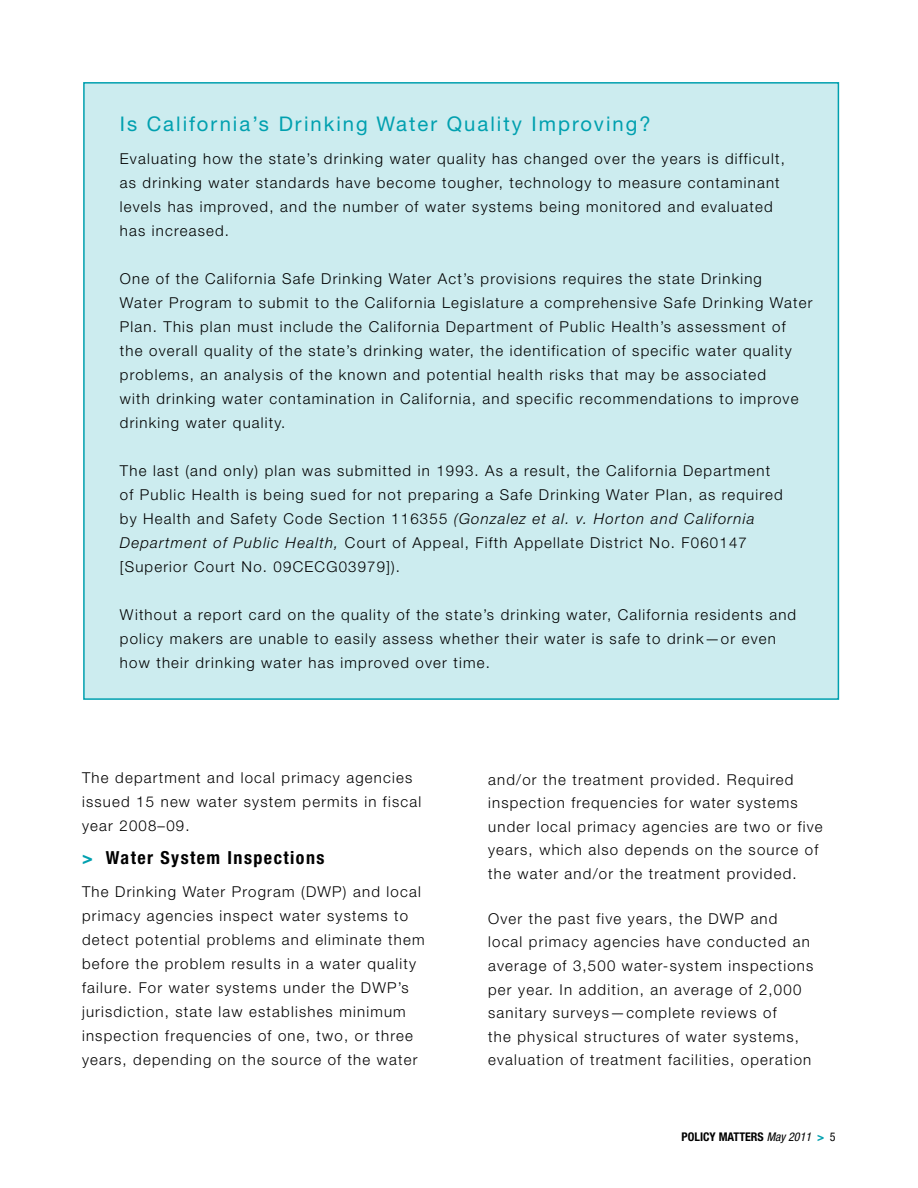
<style>
.page{position:relative;width:918px;height:1188px;background:#fff}
.page>*{position:absolute;margin:0;border:0;box-sizing:border-box;transform-origin:0 0}
.t1{font:20.25px "Helvetica Neue CE";letter-spacing:.1em;color:#00a0af}
.t2{font:700 condensed 18px "Helvetica Neue";letter-spacing:.08em;color:#000}
.t3{font:300 15px/24px "Helvetica Neue";letter-spacing:.08em;color:#000}
.t4{font:700 condensed 12px "Helvetica Neue";color:#000}
.t5{font:italic condensed 12px "Helvetica Neue";color:#000}
.s1{font-style:italic}
.s2{color:#00a0af}
.s3{font-weight:700;font-style:normal;color:#00a0af}
.s4{font-style:normal}
</style>
<div class="page">
<div style="left:83px;top:82px;width:756px;height:618px;background:#ccecef;border:2px solid #00a0af"></div>
<h1 class="t1" style="left:120px;top:111px;width:532px">Is California’s Drinking Water Quality Improving?</h1>
<p class="t3" style="left:120px;top:146px;width:666px">Evaluating how the state’s drinking water quality has changed over the years is difficult, as drinking water standards have become tougher, technology to measure contaminant levels has improved, and the number of water systems being monitored and evaluated has increased.</p>
<p class="t3" style="left:120px;top:266px;width:694px">One of the California Safe Drinking Water Act’s provisions requires the state Drinking<br>Water Program to submit to the California Legislature a comprehensive Safe Drinking Water Plan. This plan must include the California Department of Public Health’s assessment of<br>the overall quality of the state’s drinking water, the identification of specific water quality problems, an analysis of the known and potential health risks that may be associated<br>with drinking water contamination in California, and specific recommendations to improve drinking water quality.</p>
<p class="t3" style="left:120px;top:458px;width:664px">The last (and only) plan was submitted in 1993. As a result, the California Department of Public Health is being sued for not preparing a Safe Drinking Water Plan, as required by Health and Safety Code Section 116355 <span class="s1">(Gonzalez et al. v. Horton and California Department of Public Health,</span> Court of Appeal, Fifth Appellate District No. F060147 [Superior Court No. 09CECG03979]).</p>
<p class="t3" style="left:120px;top:602px;width:678px">Without a report card on the quality of the state’s drinking water, California residents and policy makers are unable to easily assess whether their water is safe to drink—or even how their drinking water has improved over time.</p>
<p class="t3" style="left:82px;top:765px;width:341px">The department and local primacy agencies issued 15 new water system permits in fiscal year 2008–09.</p>
<p class="t2" style="left:82px;top:847px;width:244px"><span class="s2">&gt;</span> Water System Inspections</p>
<p class="t3" style="left:82px;top:879px;width:344px">The Drinking Water Program (DWP) and local primacy agencies inspect water systems to detect potential problems and eliminate them before the problem results in a water quality failure. For water systems under the DWP’s jurisdiction, state law establishes minimum inspection frequencies of one, two, or three years, depending on the source of the water</p>
<p class="t3" style="left:488px;top:767px;width:336px;line-height:23.5px">and/or the treatment provided. Required inspection frequencies for water systems under local primacy agencies are two or five years, which also depends on the source of the water and/or the treatment provided.</p>
<p class="t3" style="left:488px;top:906px;width:327px;line-height:23.5px">Over the past five years, the DWP and local primacy agencies have conducted an average of 3,500 water-system inspections per year. In addition, an average of 2,000 sanitary surveys—complete reviews of<br>the physical structures of water systems, evaluation of treatment facilities, operation</p>
<p class="t4" style="left:682px;top:1130px;width:71px">POLICY MATTERS</p>
<p class="t5" style="left:767px;top:1130px;width:71px">May 2011 <span class="s3">&gt;</span> <span class="s4">5</span></p>
</div>
